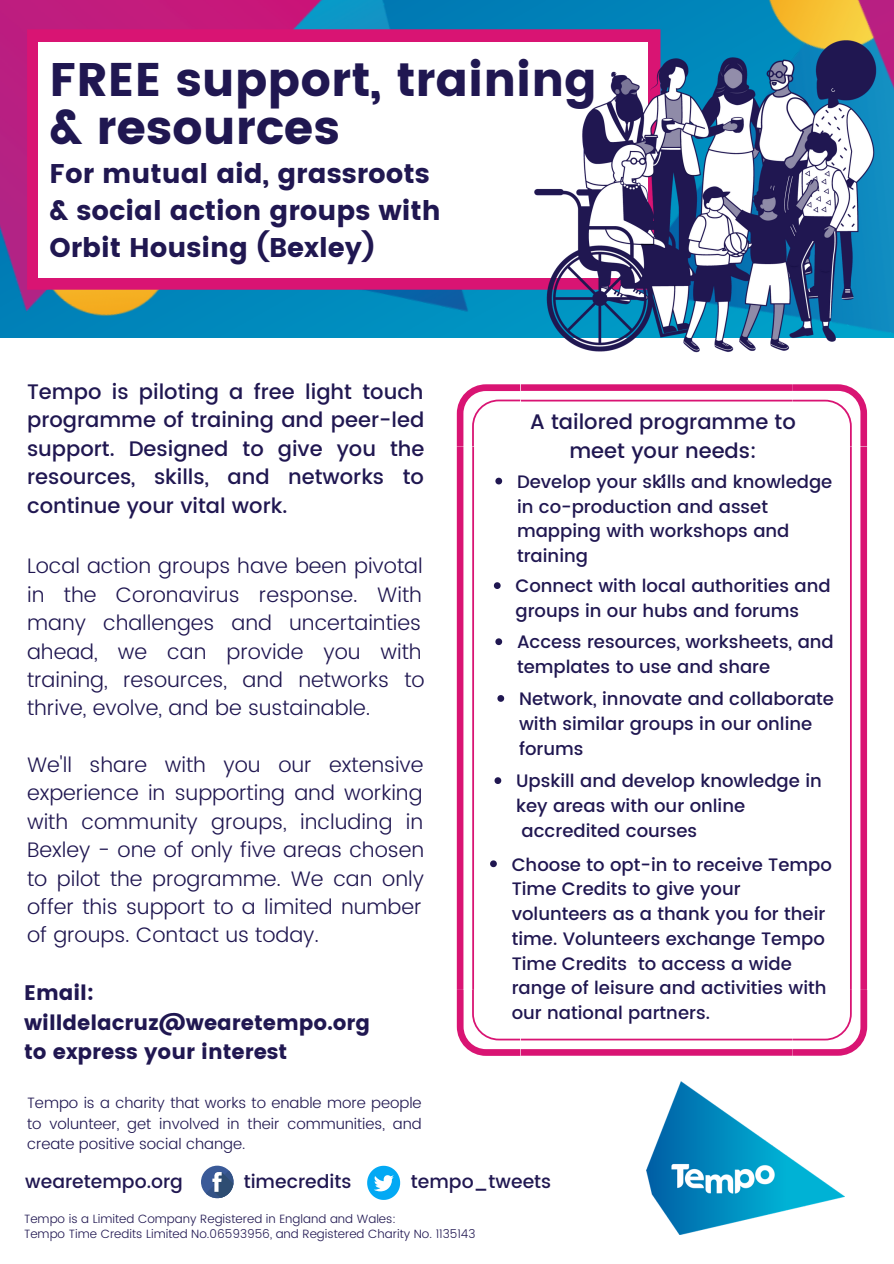
<style>
.page{position:relative;width:894px;height:1264px;background:#fff}
.page>*{position:absolute;margin:0;border:0;box-sizing:border-box;transform-origin:0 0}
.t1{font:46.95px/48.6px "Poppins";color:#201751}
.t2{font:27px/37.2px "Poppins";color:#201751}
.t3{font:300 21px/28.3px "Poppins";color:#201751}
.t4{font:500 21px/28.5px "Poppins";color:#201751;text-align:justify}
.t5{font:21px/29.2px "Poppins";color:#201751}
.t6{font:500 18.75px "Poppins";color:#201751}
.t7{font:500 18px/24.8px "Poppins";color:#201751}
.t8{font:300 15px/20.2px "Poppins";color:#201751;text-align:justify}
.t9{font:300 12px/15.8px "Poppins";color:#201751}
</style>
<div class="page">
<svg style="left:456px;top:426px;width:410px;height:629px"></svg>
<img style="left:0;top:0;width:473px;height:426px">
<img style="left:473px;top:385px;width:395px;height:161px">
<div style="left:27px;top:29px;width:431px;height:261px;background:#d91473"></div>
<div style="left:38px;top:42px;width:609px;height:236px;background:#fff"></div>
<img style="left:646px;top:1081px;width:197px;height:153px">
<img style="left:458px;top:0;width:435px;height:385px">
<svg style="left:201px;top:1165px;width:32px;height:33px"></svg>
<svg style="left:206px;top:1170px;width:28px;height:29px"></svg>
<svg style="left:367px;top:1165px;width:33px;height:34px"></svg>
<svg style="left:495px;top:477px;width:7px;height:7px"></svg>
<svg style="left:493px;top:582px;width:7px;height:7px"></svg>
<svg style="left:495px;top:638px;width:7px;height:7px"></svg>
<svg style="left:497px;top:695px;width:7px;height:6px"></svg>
<svg style="left:494px;top:777px;width:7px;height:7px"></svg>
<svg style="left:490px;top:860px;width:6px;height:7px"></svg>
<h1 class="t1" style="left:49px;top:55px;width:549px">FREE support, training &amp; resources</h1>
<h2 class="t2" style="left:49px;top:155px;width:392px">For mutual aid, grassroots &amp; social action groups with<br>Orbit Housing (Bexley)</h2>
<p class="t4" style="left:27px;top:377px;width:399px">Tempo is piloting a free light touch programme of training and peer-led support. Designed to give you the resources, skills, and networks to continue your vital work.</p>
<p class="t4" style="left:530px;top:407px;width:267px;line-height:29.1px;text-align:center">A tailored programme to meet your needs:<br>:</p>
<p class="t7" style="left:517px;top:469px;width:317px">Develop your skills and knowledge in co-production and asset mapping with workshops and training</p>
<p class="t7" style="left:515px;top:574px;width:316px">Connect with local authorities and groups in our hubs and forums</p>
<p class="t7" style="left:517px;top:630px;width:318px">Access resources, worksheets, and templates to use and share</p>
<p class="t7" style="left:519px;top:686px;width:316px">Network, innovate and collaborate with similar groups in our online forums</p>
<p class="t7" style="left:516px;top:768px;width:307px">Upskill and develop knowledge in</p>
<p class="t7" style="left:516px;top:793px;width:230px">key areas with our online</p>
<p class="t7" style="left:521px;top:818px;width:177px">accredited courses</p>
<p class="t7" style="left:511px;top:852px;width:322px">Choose to opt-in to receive Tempo<br>Time Credits to give your volunteers as a thank you for their time. Volunteers exchange Tempo<br>Time Credits to access a wide range of leisure and activities with our national partners.</p>
<p class="t3" style="left:27px;top:552px;width:399px">Local action groups have been pivotal in the Coronavirus response. With many challenges and uncertainties ahead, we can provide you with training, resources, and networks to thrive, evolve, and be sustainable.</p>
<p class="t3" style="left:27px;top:750px;width:398px">We'll share with you our extensive experience in supporting and working with community groups, including in Bexley - one of only five areas chosen to pilot the programme. We can only offer this support to a limited number of groups. Contact us today.</p>
<p class="t5" style="left:24px;top:978px;width:347px">Email: willdelacruz@wearetempo.org to express your interest</p>
<p class="t8" style="left:27px;top:1092px;width:396px">Tempo is a charity that works to enable more people to volunteer, get involved in their communities, and create positive social change.</p>
<p class="t6" style="left:25px;top:1170px;width:159px">wearetempo.org</p>
<p class="t6" style="left:244px;top:1170px;width:109px">timecredits</p>
<p class="t6" style="left:411px;top:1170px;width:142px">tempo_tweets</p>
<p class="t9" style="left:24px;top:1210px;width:452px">Tempo is a Limited Company Registered in England and Wales:<br>Tempo Time Credits Limited No.06593956, and Registered Charity No. 1135143</p>
</div>
